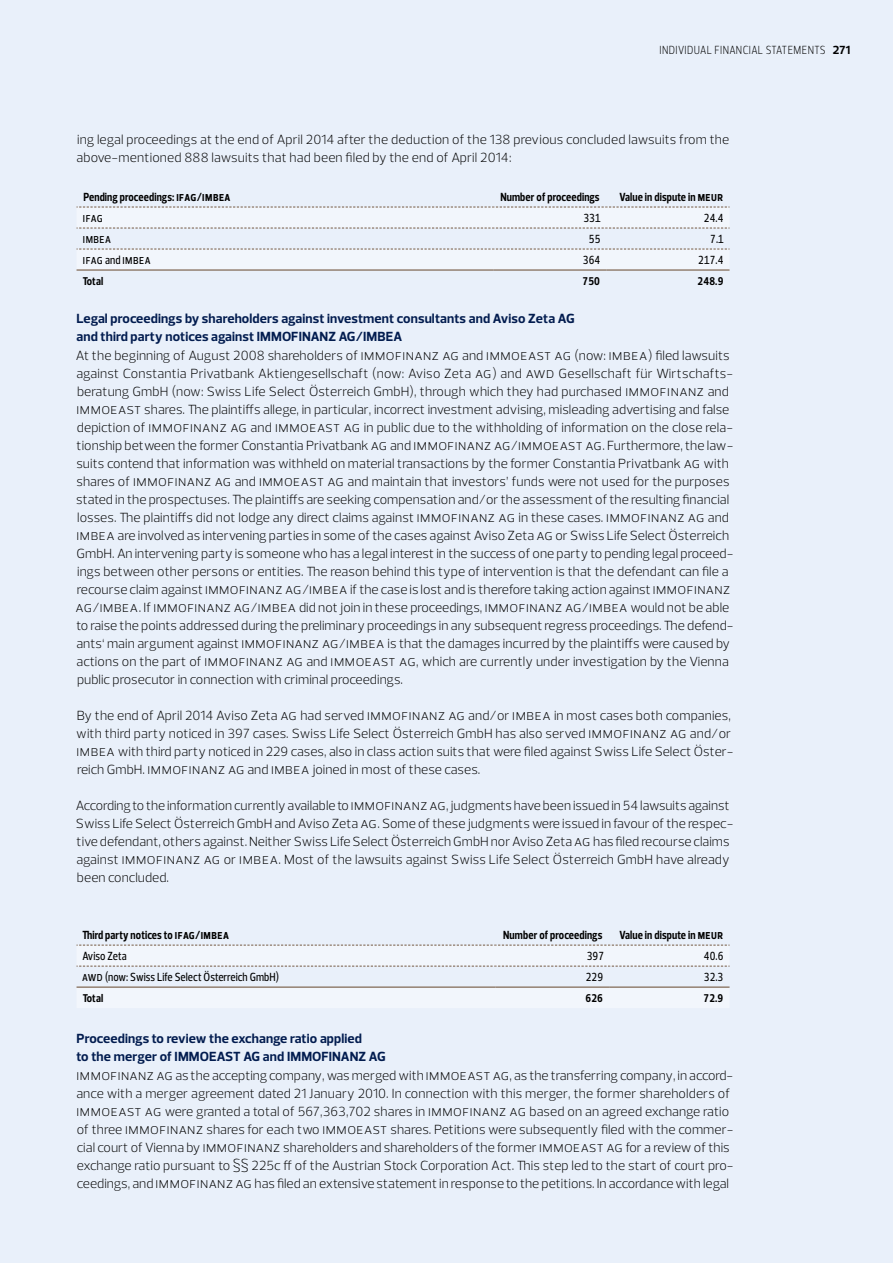
<style>
.page{position:relative;width:893px;height:1263px;background:#e9f0fa}
.page>*{position:absolute;margin:0;border:0;box-sizing:border-box;transform-origin:0 0}
.t1{font:300 13.5px/18px "Prelo";letter-spacing:.005em;color:#000}
.t2{font:700 13.5px/18px "Prelo";letter-spacing:.01em;color:#021c4f}
.t3{font:700 12px "Prelo Condensed";letter-spacing:.01em;color:#000}
.t4{font:500 12px "Prelo Condensed";letter-spacing:.005em;color:#000}
.t5{font:300 12px "Prelo Condensed";letter-spacing:.03em;color:#000}
.t6{font:700 11.55px "Prelo Condensed";letter-spacing:.01em;color:#000;scale:1.04 1}
.s1{font-family:"Prelo";font-weight:700}
</style>
<div class="page">
<hr style="left:77px;top:269px;width:416px;height:2px;background:#755a43">
<hr style="left:493px;top:269px;width:113px;height:2px;background:#755a43">
<hr style="left:606px;top:269px;width:123px;height:2px;background:#755a43">
<svg style="left:77px;top:207px;width:652px;height:63px"></svg>
<svg style="left:77px;top:945px;width:652px;height:43px"></svg>
<p class="t5" style="left:659px;top:43px;width:193px">INDIVIDUAL FINANCIAL STATEMENTS <span class="s1">271</span></p>
<p class="t1" style="left:76px;top:131px;width:654px">ing legal proceedings at the end of April 2014 after the deduction of the 138 previous concluded lawsuits from the above-mentioned 888 lawsuits that had been filed by the end of April 2014:</p>
<p class="t3" style="left:83px;top:190px;width:149px">Pending proceedings: IFAG/IMBEA</p>
<p class="t3" style="left:500px;top:190px;width:101px">Number of proceedings</p>
<p class="t3" style="left:619px;top:190px;width:105px">Value in dispute in MEUR</p>
<p class="t4" style="left:83px;top:211px;width:21px">IFAG</p>
<p class="t4" style="left:583px;top:211px;width:19px">331</p>
<p class="t4" style="left:704px;top:211px;width:21px">24.4</p>
<p class="t4" style="left:83px;top:232px;width:30px">IMBEA</p>
<p class="t4" style="left:589px;top:232px;width:13px">55</p>
<p class="t4" style="left:710px;top:232px;width:15px">7.1</p>
<p class="t4" style="left:83px;top:253px;width:69px">IFAG and IMBEA</p>
<p class="t4" style="left:583px;top:253px;width:19px">364</p>
<p class="t4" style="left:698px;top:253px;width:27px">217.4</p>
<p class="t6" style="left:83px;top:274px;width:21px">Total</p>
<p class="t6" style="left:582px;top:274px;width:18px">750</p>
<p class="t6" style="left:698px;top:274px;width:26px">248.9</p>
<p class="t2" style="left:77px;top:309px;width:500px">Legal proceedings by shareholders against investment consultants and Aviso Zeta AG and third party notices against IMMOFINANZ AG/IMBEA</p>
<p class="t1" style="left:76px;top:347px;width:659px">At the beginning of August 2008 shareholders of IMMOFINANZ AG and IMMOEAST AG (now: IMBEA) filed lawsuits against Constantia Privatbank Aktiengesellschaft (now: Aviso Zeta AG) and AWD Gesellschaft für Wirtschafts&shy;beratung GmbH (now: Swiss Life Select Österreich GmbH), through which they had purchased IMMOFINANZ and IMMOEAST shares. The plaintiffs allege, in particular, incorrect investment advising, misleading advertising and false depiction of IMMOFINANZ AG and IMMOEAST AG in public due to the withholding of information on the close rela&shy;tionship between the former Constantia Privatbank AG and IMMOFINANZ AG/IMMOEAST AG. Furthermore, the law&shy;suits contend that information was withheld on material transactions by the former Constantia Privatbank AG with shares of IMMOFINANZ AG and IMMOEAST AG and maintain that investors’ funds were not used for the purposes stated in the prospectuses. The plaintiffs are seeking compensation and/or the assessment of the resulting financial losses. The plaintiffs did not lodge any direct claims against IMMOFINANZ AG in these cases. IMMOFINANZ AG and IMBEA are involved as intervening parties in some of the cases against Aviso Zeta AG or Swiss Life Select Österreich GmbH. An intervening party is someone who has a legal interest in the success of one party to pending legal proceed&shy;ings between other persons or entities. The reason behind this type of intervention is that the defendant can file a recourse claim against IMMOFINANZ AG/IMBEA if the case is lost and is therefore taking action against IMMOFINANZ AG/IMBEA. If IMMOFINANZ AG/IMBEA did not join in these proceedings, IMMOFINANZ AG/IMBEA would not be able to raise the points addressed during the preliminary proceedings in any subsequent regress proceedings. The defend&shy;ants‘ main argument against IMMOFINANZ AG/IMBEA is that the damages incurred by the plaintiffs were caused by actions on the part of IMMOFINANZ AG and IMMOEAST AG, which are currently under investigation by the Vienna public prosecutor in connection with criminal proceedings.</p>
<p class="t1" style="left:76px;top:706px;width:659px">By the end of April 2014 Aviso Zeta AG had served IMMOFINANZ AG and/or IMBEA in most cases both companies, with third party noticed in 397 cases. Swiss Life Select Österreich GmbH has also served IMMOFINANZ AG and/or IMBEA with third party noticed in 229 cases, also in class action suits that were filed against Swiss Life Select Öster&shy;reich GmbH. IMMOFINANZ AG and IMBEA joined in most of these cases.</p>
<p class="t1" style="left:76px;top:797px;width:659px">According to the information currently available to IMMOFINANZ AG, judgments have been issued in 54 lawsuits against Swiss Life Select Österreich GmbH and Aviso Zeta AG. Some of these judgments were issued in favour of the respec&shy;tive defendant, others against. Neither Swiss Life Select Österreich GmbH nor Aviso Zeta AG has filed recourse claims against IMMOFINANZ AG or IMBEA. Most of the lawsuits against Swiss Life Select Österreich GmbH have already been concluded.</p>
<p class="t3" style="left:82px;top:928px;width:148px">Third party notices to IFAG/IMBEA</p>
<p class="t3" style="left:503px;top:928px;width:101px">Number of proceedings</p>
<p class="t3" style="left:619px;top:928px;width:105px">Value in dispute in MEUR</p>
<p class="t4" style="left:82px;top:949px;width:46px">Aviso Zeta</p>
<p class="t4" style="left:587px;top:949px;width:19px">397</p>
<p class="t4" style="left:704px;top:949px;width:21px">40.6</p>
<p class="t4" style="left:82px;top:970px;width:198px">AWD (now: Swiss Life Select Österreich GmbH)</p>
<p class="t4" style="left:586px;top:970px;width:19px">229</p>
<p class="t4" style="left:704px;top:970px;width:21px">32.3</p>
<p class="t6" style="left:83px;top:991px;width:21px">Total</p>
<p class="t6" style="left:585px;top:991px;width:18px">626</p>
<p class="t6" style="left:703px;top:991px;width:21px">72.9</p>
<p class="t2" style="left:77px;top:1029px;width:311px">Proceedings to review the exchange ratio applied<br>to the merger of IMMOEAST AG and IMMOFINANZ AG</p>
<p class="t1" style="left:76px;top:1067px;width:659px">IMMOFINANZ AG as the accepting company, was merged with IMMOEAST AG, as the transferring company, in accord&shy;ance with a merger agreement dated 21 January 2010. In connection with this merger, the former shareholders of IMMOEAST AG were granted a total of 567,363,702 shares in IMMOFINANZ AG based on an agreed exchange ratio of three IMMOFINANZ shares for each two IMMOEAST shares. Petitions were subsequently filed with the commer&shy;cial court of Vienna by IMMOFINANZ shareholders and shareholders of the former IMMOEAST AG for a review of this exchange ratio pursuant to §§ 225c ff of the Austrian Stock Corporation Act. This step led to the start of court pro&shy;ceedings, and IMMOFINANZ AG has filed an extensive statement in response to the petitions. In accordance with legal</p>
</div>
